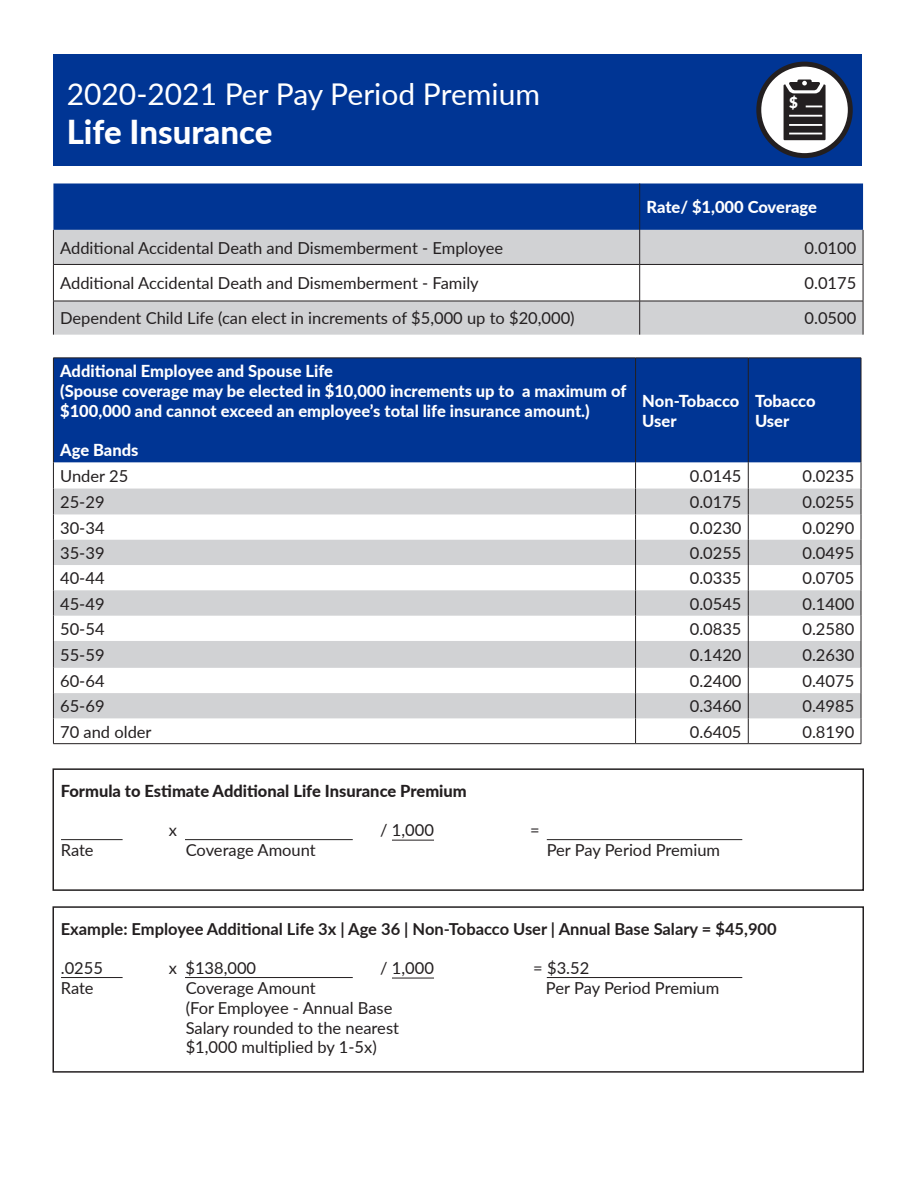
<style>
.page{position:relative;width:918px;height:1188px;background:#fff}
.page>*{position:absolute;margin:0;border:0;box-sizing:border-box;transform-origin:0 0}
.SH_FOR_TOC{font:800 33px "Lato";color:#fff}
.t1{font:30px "Lato";color:#fff}
.Subheader{font:16.5px "Lato";color:#231f20}
.t2{font:800 16.5px/19.8px "Lato";color:#fff}
.Subheader-2{font:700 16.5px "Lato";color:#231f20}
.Subheader-3{font:800 16.5px "Lato";color:#231f20}
.t3{font:900 15.15px "Lato";color:#fff}
</style>
<div class="page">
<div style="left:52px;top:768px;width:812px;height:123px;border:2px solid #231f20"></div>
<div style="left:53px;top:54px;width:809px;height:112px;background:#003594"></div>
<svg style="left:759px;top:64px;width:91px;height:92px;background:#e3e3e3"></svg>
<div style="left:756px;top:62px;width:97px;height:96px;border:5px solid #231f20;border-radius:50%"></div>
<svg style="left:784px;top:80px;width:42px;height:60px;background:#4d494a"></svg>
<div style="left:53px;top:183px;width:810px;height:47px;background:#003594"></div>
<svg style="left:54px;top:230px;width:809px;height:105px;fill:#d1d2d4"></svg>
<hr style="left:639px;top:183px;width:1px;height:47px;background:#231f20">
<hr style="left:53px;top:230px;width:1px;height:34px;background:#231f20">
<hr style="left:639px;top:230px;width:1px;height:34px;background:#231f20">
<hr style="left:863px;top:230px;width:1px;height:34px;background:#231f20">
<hr style="left:53px;top:264px;width:587px;height:1px;background:#231f20">
<hr style="left:53px;top:265px;width:1px;height:36px;background:#231f20">
<hr style="left:640px;top:264px;width:223px;height:1px;background:#231f20">
<hr style="left:639px;top:265px;width:1px;height:36px;background:#231f20">
<hr style="left:863px;top:265px;width:1px;height:36px;background:#231f20">
<hr style="left:53px;top:301px;width:587px;height:1px;background:#231f20">
<hr style="left:53px;top:301px;width:1px;height:34px;background:#231f20">
<hr style="left:640px;top:301px;width:223px;height:1px;background:#231f20">
<hr style="left:639px;top:301px;width:1px;height:34px;background:#231f20">
<hr style="left:863px;top:301px;width:1px;height:34px;background:#231f20">
<div style="left:54px;top:359px;width:807px;height:103px;background:#003594"></div>
<svg style="left:54px;top:489px;width:807px;height:229px;fill:#d1d2d4"></svg>
<hr style="left:635px;top:358px;width:1px;height:104px;background:#231f20">
<hr style="left:748px;top:358px;width:1px;height:104px;background:#231f20">
<svg style="left:635px;top:462px;width:1px;height:281px"></svg>
<svg style="left:748px;top:462px;width:1px;height:281px"></svg>
<hr style="left:53px;top:358px;width:583px;height:1px;background:#231f20">
<hr style="left:53px;top:358px;width:1px;height:104px;background:#231f20">
<hr style="left:636px;top:358px;width:112px;height:1px;background:#231f20">
<hr style="left:748px;top:358px;width:113px;height:1px;background:#231f20">
<hr style="left:861px;top:358px;width:1px;height:104px;background:#231f20">
<svg style="left:53px;top:462px;width:1px;height:281px"></svg>
<svg style="left:861px;top:462px;width:1px;height:281px"></svg>
<hr style="left:53px;top:743px;width:583px;height:1px;background:#231f20">
<hr style="left:636px;top:743px;width:112px;height:1px;background:#231f20">
<hr style="left:748px;top:743px;width:113px;height:1px;background:#231f20">
<hr style="left:392px;top:840px;width:42px;height:1px;background:#231f20">
<hr style="left:61px;top:839px;width:62px;height:1px;background:#231f20">
<hr style="left:185px;top:839px;width:168px;height:1px;background:#231f20">
<hr style="left:547px;top:839px;width:195px;height:1px;background:#231f20">
<div style="left:52px;top:906px;width:812px;height:167px;border:2px solid #231f20"></div>
<hr style="left:392px;top:978px;width:42px;height:1px;background:#231f20">
<hr style="left:61px;top:977px;width:62px;height:1px;background:#231f20">
<hr style="left:185px;top:977px;width:168px;height:1px;background:#231f20">
<hr style="left:547px;top:977px;width:195px;height:1px;background:#231f20">
<p class="t1" style="left:67px;top:72px;width:475px">2020-2021 Per Pay Period Premium</p>
<p class="SH_FOR_TOC" style="left:67px;top:108px;width:207px">Life Insurance</p>
<p class="t3" style="left:789px;top:91px;width:10px">$</p>
<p class="t2" style="left:646px;top:197px;width:172px">Rate/ $1,000 Coverage</p>
<p class="Subheader" style="left:60px;top:236px;width:445px">Additional Accidental Death and Dismemberment - Employee</p>
<p class="Subheader" style="left:805px;top:236px;width:53px">0.0100</p>
<p class="Subheader" style="left:60px;top:272px;width:420px">Additional Accidental Death and Dismemberment - Family</p>
<p class="Subheader" style="left:805px;top:272px;width:53px">0.0175</p>
<p class="Subheader" style="left:60px;top:307px;width:516px">Dependent Child Life (can elect in increments of $5,000 up to $20,000)</p>
<p class="Subheader" style="left:805px;top:307px;width:53px">0.0500</p>
<p class="t2" style="left:60px;top:361px;width:568px">Additional Employee and Spouse Life<br>(Spouse coverage may be elected in $10,000 increments up to a maximum of $100,000 and cannot exceed an employee’s total life insurance amount.)</p>
<p class="t2" style="left:60px;top:440px;width:80px">Age Bands</p>
<p class="t2" style="left:642px;top:390px;width:99px">Non-Tobacco<br>User</p>
<p class="t2" style="left:755px;top:390px;width:62px">Tobacco<br>User</p>
<p class="Subheader" style="left:60px;top:464px;width:70px">Under 25</p>
<p class="Subheader" style="left:690px;top:464px;width:53px">0.0145</p>
<p class="Subheader" style="left:803px;top:464px;width:53px">0.0235</p>
<p class="Subheader" style="left:60px;top:490px;width:46px">25-29</p>
<p class="Subheader" style="left:690px;top:490px;width:53px">0.0175</p>
<p class="Subheader" style="left:803px;top:490px;width:53px">0.0255</p>
<p class="Subheader" style="left:60px;top:516px;width:46px">30-34</p>
<p class="Subheader" style="left:690px;top:516px;width:53px">0.0230</p>
<p class="Subheader" style="left:803px;top:516px;width:53px">0.0290</p>
<p class="Subheader" style="left:60px;top:541px;width:46px">35-39</p>
<p class="Subheader" style="left:690px;top:541px;width:53px">0.0255</p>
<p class="Subheader" style="left:803px;top:541px;width:53px">0.0495</p>
<p class="Subheader" style="left:60px;top:567px;width:46px">40-44</p>
<p class="Subheader" style="left:690px;top:567px;width:53px">0.0335</p>
<p class="Subheader" style="left:803px;top:567px;width:53px">0.0705</p>
<p class="Subheader" style="left:60px;top:592px;width:46px">45-49</p>
<p class="Subheader" style="left:690px;top:592px;width:53px">0.0545</p>
<p class="Subheader" style="left:803px;top:592px;width:53px">0.1400</p>
<p class="Subheader" style="left:60px;top:617px;width:46px">50-54</p>
<p class="Subheader" style="left:690px;top:617px;width:53px">0.0835</p>
<p class="Subheader" style="left:803px;top:617px;width:53px">0.2580</p>
<p class="Subheader" style="left:60px;top:643px;width:46px">55-59</p>
<p class="Subheader" style="left:690px;top:643px;width:53px">0.1420</p>
<p class="Subheader" style="left:803px;top:643px;width:53px">0.2630</p>
<p class="Subheader" style="left:60px;top:669px;width:46px">60-64</p>
<p class="Subheader" style="left:690px;top:669px;width:53px">0.2400</p>
<p class="Subheader" style="left:803px;top:669px;width:53px">0.4075</p>
<p class="Subheader" style="left:60px;top:695px;width:46px">65-69</p>
<p class="Subheader" style="left:690px;top:695px;width:53px">0.3460</p>
<p class="Subheader" style="left:803px;top:695px;width:53px">0.4985</p>
<p class="Subheader" style="left:60px;top:720px;width:93px">70 and older</p>
<p class="Subheader" style="left:690px;top:720px;width:53px">0.6405</p>
<p class="Subheader" style="left:803px;top:720px;width:53px">0.8190</p>
<p class="Subheader-3" style="left:61px;top:778px;width:408px">Formula to Estimate Additional Life Insurance Premium</p>
<p class="Subheader" style="left:169px;top:818px;width:10px">x</p>
<p class="Subheader" style="left:380px;top:818px;width:55px">/ 1,000</p>
<p class="Subheader" style="left:530px;top:818px;width:11px">=</p>
<p class="Subheader" style="left:61px;top:838px;width:34px">Rate</p>
<p class="Subheader" style="left:186px;top:838px;width:132px">Coverage Amount</p>
<p class="Subheader" style="left:547px;top:838px;width:175px">Per Pay Period Premium</p>
<p class="Subheader-2" style="left:61px;top:916px;width:717px">Example: Employee Additional Life 3x | Age 36 | Non-Tobacco User | Annual Base Salary = $45,900</p>
<p class="Subheader" style="left:61px;top:956px;width:44px">.0255</p>
<p class="Subheader" style="left:169px;top:956px;width:89px">x $138,000</p>
<p class="Subheader" style="left:380px;top:956px;width:55px">/ 1,000</p>
<p class="Subheader" style="left:533px;top:956px;width:57px">= $3.52</p>
<p class="Subheader" style="left:61px;top:976px;width:34px">Rate</p>
<p class="Subheader" style="left:186px;top:976px;width:132px">Coverage Amount</p>
<p class="Subheader" style="left:546px;top:976px;width:175px">Per Pay Period Premium</p>
<p class="Subheader" style="left:186px;top:996px;width:208px">(For Employee - Annual Base</p>
<p class="Subheader" style="left:186px;top:1016px;width:215px">Salary rounded to the nearest</p>
<p class="Subheader" style="left:186px;top:1036px;width:193px">$1,000 multiplied by 1-5x)</p>
</div>
